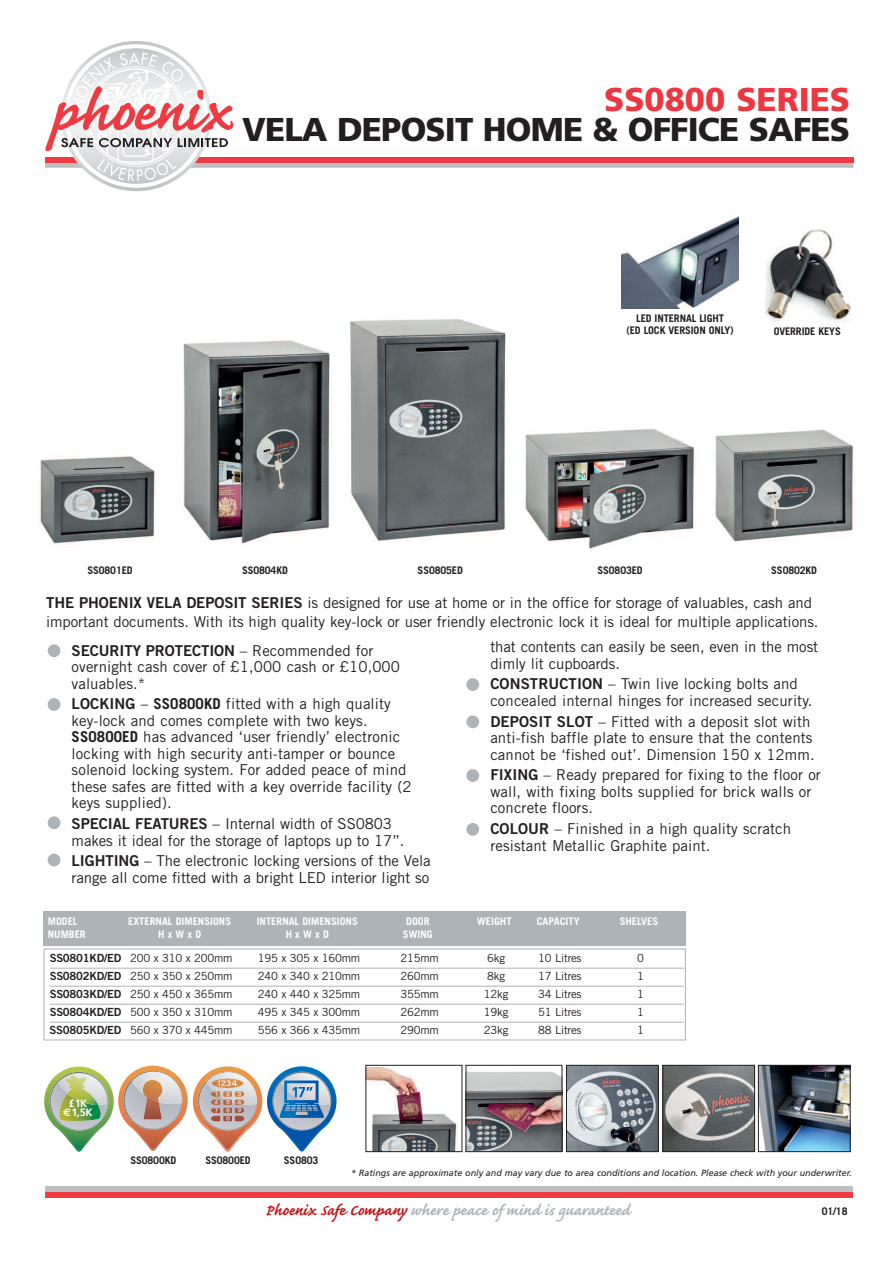
<style>
.page{position:relative;width:893px;height:1263px;background:#fff}
.page>*{position:absolute;margin:0;border:0;box-sizing:border-box;transform-origin:0 0}
.t1{font:900 33px "Frutiger";letter-spacing:-.025em;color:#231f20}
.t2{font:900 33px "Frutiger";color:#ee3640}
.t3{font:700 19.5px "Caflisch Script";color:#aeb3b8}
.t4{font:15px/16.5px "Trade Gothic";letter-spacing:.005em;color:#231f20}
.t5{font:15px "Trade Gothic Bold Two";letter-spacing:-.005em;color:#231f20}
.t6{font:11.25px "Trade Gothic";letter-spacing:-.02em;color:#231f20}
.t7{font:700 10.8px/9.9px "Frutiger";color:#fff;text-align:center}
.t8{font:700 10.5px/12px "Trade Gothic";letter-spacing:-.01em;color:#231f20;text-align:center}
.t9{font:700 10.5px "Trade Gothic";color:#fff}
.t10{font:italic 9px "Frutiger";color:#231f20}
.s1{font-family:"Trade Gothic Bold Two"}
.s2{font-family:"Trade Gothic"}
.s3{font-weight:700}
.s4{font-family:"Euro Sans"}
.s5{color:#c4121a}
</style>
<div class="page">
<div style="left:45px;top:1187px;width:808px;height:5px;background:#bebfc2"></div>
<div style="left:45px;top:1192px;width:808px;height:5px;background:#ee3a41"></div>
<svg style="left:45px;top:41px;width:808px;height:150px"></svg>
<div style="left:48px;top:644px;width:12px;height:13px;background:#aeb3b8;border-radius:50%"></div>
<div style="left:48px;top:698px;width:12px;height:13px;background:#aeb3b8;border-radius:50%"></div>
<div style="left:466px;top:678px;width:13px;height:13px;background:#aeb3b8;border-radius:50%"></div>
<div style="left:466px;top:769px;width:13px;height:13px;background:#aeb3b8;border-radius:50%"></div>
<div style="left:466px;top:823px;width:13px;height:13px;background:#aeb3b8;border-radius:50%"></div>
<div style="left:466px;top:715px;width:13px;height:13px;background:#aeb3b8;border-radius:50%"></div>
<div style="left:48px;top:816px;width:12px;height:13px;background:#aeb3b8;border-radius:50%"></div>
<div style="left:48px;top:854px;width:12px;height:12px;background:#aeb3b8;border-radius:50%"></div>
<div style="left:44px;top:949px;width:642px;height:91px;border:1px solid #aeb3b8"></div>
<hr style="left:50px;top:968px;width:634px;height:1px;background:#aeb3b8">
<hr style="left:50px;top:986px;width:634px;height:1px;background:#aeb3b8">
<hr style="left:50px;top:1004px;width:634px;height:1px;background:#aeb3b8">
<hr style="left:50px;top:1022px;width:634px;height:1px;background:#aeb3b8">
<div style="left:44px;top:911px;width:642px;height:34px;background:#aeb3b8"></div>
<img style="left:40px;top:319px;width:815px;height:233px">
<div style="left:765px;top:224px;width:87px;height:111px;background:#fff"></div>
<img style="left:765px;top:229px;width:86px;height:93px">
<img style="left:621px;top:215px;width:118px;height:94px">
<img style="left:468px;top:1071px;width:92px;height:79px">
<div style="left:466px;top:1065px;width:96px;height:87px;border:1px solid #231f20"></div>
<img style="left:368px;top:1067px;width:90px;height:83px">
<div style="left:366px;top:1065px;width:96px;height:87px;border:1px solid #231f20"></div>
<img style="left:568px;top:1067px;width:88px;height:83px">
<div style="left:566px;top:1065px;width:92px;height:87px;border:1px solid #231f20"></div>
<img style="left:665px;top:1067px;width:88px;height:83px">
<div style="left:663px;top:1065px;width:92px;height:87px;border:1px solid #231f20"></div>
<img style="left:760px;top:1067px;width:88px;height:83px">
<div style="left:758px;top:1065px;width:92px;height:87px;border:1px solid #231f20"></div>
<img style="left:44px;top:1065px;width:293px;height:87px">
<img style="left:143px;top:1102px;width:19px;height:17px">
<img style="left:143px;top:1080px;width:20px;height:22px">
<h1 class="t2" style="left:604px;top:87px;width:247px">SS0800 SERIES</h1>
<h1 class="t1" style="left:242px;top:117px;width:610px">VELA DEPOSIT HOME &amp; OFFICE SAFES</h1>
<p class="t8" style="left:626px;top:314px;width:109px">LED INTERNAL LIGHT<br>(ED LOCK VERSION ONLY)</p>
<p class="t8" style="left:774px;top:327px;width:69px">OVERRIDE KEYS</p>
<p class="t8" style="left:87px;top:565px;width:47px">SS0801ED</p>
<p class="t8" style="left:242px;top:565px;width:47px">SS0804KD</p>
<p class="t8" style="left:418px;top:565px;width:47px">SS0805ED</p>
<p class="t8" style="left:597px;top:565px;width:47px">SS0803ED</p>
<p class="t8" style="left:771px;top:565px;width:47px">SS0802KD</p>
<p class="t4" style="left:46px;top:594px;width:774px;line-height:19.5px"><span class="s1">THE PHOENIX VELA DEPOSIT SERIES</span> is designed for use at home or in the office for storage of valuables, cash and important documents. With its high quality key-lock or user friendly electronic lock it is ideal for multiple applications.</p>
<p class="t5" style="left:72px;top:645px;width:303px">SECURITY PROTECTION <span class="s2">– Recommended for</span></p>
<p class="t4" style="left:72px;top:660px;width:330px">overnight cash cover of £1,000 cash or £10,000 valuables.*</p>
<p class="t4" style="left:72px;top:697px;width:342px"><span class="s1">LOCKING</span> – <span class="s3">SS0800KD</span> fitted with a high quality key-lock and comes complete with two keys.<br><span class="s3">SS0800ED</span> has advanced ‘user friendly’ electronic locking with high security anti-tamper or bounce solenoid locking system. For added peace of mind these safes are fitted with a key override facility (2 keys supplied).</p>
<p class="t4" style="left:72px;top:817px;width:334px"><span class="s1">SPECIAL FEATURES</span> – Internal width of SS0803 makes it ideal for the storage of laptops up to 17”.</p>
<p class="t4" style="left:72px;top:854px;width:360px"><span class="s1">LIGHTING</span> – The electronic locking versions of the Vela range all come fitted with a bright LED interior light so</p>
<p class="t4" style="left:490px;top:640px;width:329px">that contents can easily be seen, even in the most dimly lit cupboards.</p>
<p class="t4" style="left:490px;top:677px;width:324px"><span class="s1">CONSTRUCTION</span> – Twin live locking bolts and concealed internal hinges for increased security.</p>
<p class="t4" style="left:490px;top:714px;width:326px"><span class="s1">DEPOSIT SLOT</span> – Fitted with a deposit slot with anti-fish baffle plate to ensure that the contents cannot be ‘fished out’. Dimension 150 x 12mm.</p>
<p class="t4" style="left:490px;top:768px;width:332px"><span class="s1">FIXING</span> – Ready prepared for fixing to the floor or wall, with fixing bolts supplied for brick walls or concrete floors.</p>
<p class="t4" style="left:490px;top:822px;width:302px"><span class="s1">COLOUR</span> – Finished in a high quality scratch resistant Metallic Graphite paint.</p>
<p class="t9" style="left:48px;top:917px;width:31px">MODEL</p>
<p class="t9" style="left:128px;top:917px;width:104px">EXTERNAL DIMENSIONS</p>
<p class="t9" style="left:257px;top:917px;width:103px">INTERNAL DIMENSIONS</p>
<p class="t9" style="left:406px;top:917px;width:25px">DOOR</p>
<p class="t9" style="left:477px;top:917px;width:36px">WEIGHT</p>
<p class="t9" style="left:537px;top:917px;width:44px">CAPACITY</p>
<p class="t9" style="left:620px;top:917px;width:40px">SHELVES</p>
<p class="t9" style="left:48px;top:930px;width:39px">NUMBER</p>
<p class="t9" style="left:158px;top:930px;width:45px">HxWxD</p>
<p class="t9" style="left:286px;top:930px;width:45px">HxWxD</p>
<p class="t9" style="left:403px;top:930px;width:31px">SWING</p>
<p class="t6" style="left:50px;top:954px;width:184px"><span class="s1">SS0801KD/ED</span> 200 x 310 x 200mm</p>
<p class="t6" style="left:258px;top:954px;width:104px">195 x 305 x 160mm</p>
<p class="t6" style="left:400px;top:954px;width:40px">215mm</p>
<p class="t6" style="left:487px;top:954px;width:19px">6kg</p>
<p class="t6" style="left:538px;top:954px;width:45px">10 Litres</p>
<p class="t6" style="left:637px;top:954px;width:8px">0</p>
<p class="t6" style="left:50px;top:972px;width:184px"><span class="s1">SS0802KD/ED</span> 250 x 350 x 250mm</p>
<p class="t6" style="left:258px;top:972px;width:104px">240 x 340 x 210mm</p>
<p class="t6" style="left:400px;top:972px;width:40px">260mm</p>
<p class="t6" style="left:487px;top:972px;width:19px">8kg</p>
<p class="t6" style="left:538px;top:972px;width:45px">17 Litres</p>
<p class="t6" style="left:637px;top:972px;width:8px">1</p>
<p class="t6" style="left:50px;top:990px;width:184px"><span class="s1">SS0803KD/ED</span> 250 x 450 x 365mm</p>
<p class="t6" style="left:258px;top:990px;width:104px">240 x 440 x 325mm</p>
<p class="t6" style="left:400px;top:990px;width:40px">355mm</p>
<p class="t6" style="left:484px;top:990px;width:26px">12kg</p>
<p class="t6" style="left:538px;top:990px;width:45px">34 Litres</p>
<p class="t6" style="left:637px;top:990px;width:8px">1</p>
<p class="t6" style="left:50px;top:1008px;width:184px"><span class="s1">SS0804KD/ED</span> 500 x 350 x 310mm</p>
<p class="t6" style="left:258px;top:1008px;width:104px">495 x 345 x 300mm</p>
<p class="t6" style="left:400px;top:1008px;width:40px">262mm</p>
<p class="t6" style="left:484px;top:1008px;width:26px">19kg</p>
<p class="t6" style="left:538px;top:1008px;width:45px">51 Litres</p>
<p class="t6" style="left:637px;top:1008px;width:8px">1</p>
<p class="t6" style="left:50px;top:1026px;width:184px"><span class="s1">SS0805KD/ED</span> 560 x 370 x 445mm</p>
<p class="t6" style="left:258px;top:1026px;width:104px">556 x 366 x 435mm</p>
<p class="t6" style="left:400px;top:1026px;width:40px">290mm</p>
<p class="t6" style="left:484px;top:1026px;width:26px">23kg</p>
<p class="t6" style="left:538px;top:1026px;width:45px">88 Litres</p>
<p class="t6" style="left:637px;top:1026px;width:8px">1</p>
<p class="t7" style="left:63px;top:1099px;width:31px">£1K <span class="s4">€</span>1,5K</p>
<p class="t8" style="left:130px;top:1155px;width:47px">SS0800KD</p>
<p class="t8" style="left:205px;top:1155px;width:47px">SS0800ED</p>
<p class="t8" style="left:284px;top:1155px;width:36px">SS0803</p>
<p class="t10" style="left:351px;top:1169px;width:502px">* Ratings are approximate only and may vary due to area conditions and location. Please check with your underwriter.</p>
<h2 class="t3" style="left:265px;top:1197px;width:366px"><span class="s5">Phoenix Safe Company</span> where peace of mind is guaranteed</h2>
<p class="t8" style="left:822px;top:1206px;width:27px">01/18</p>
</div>
